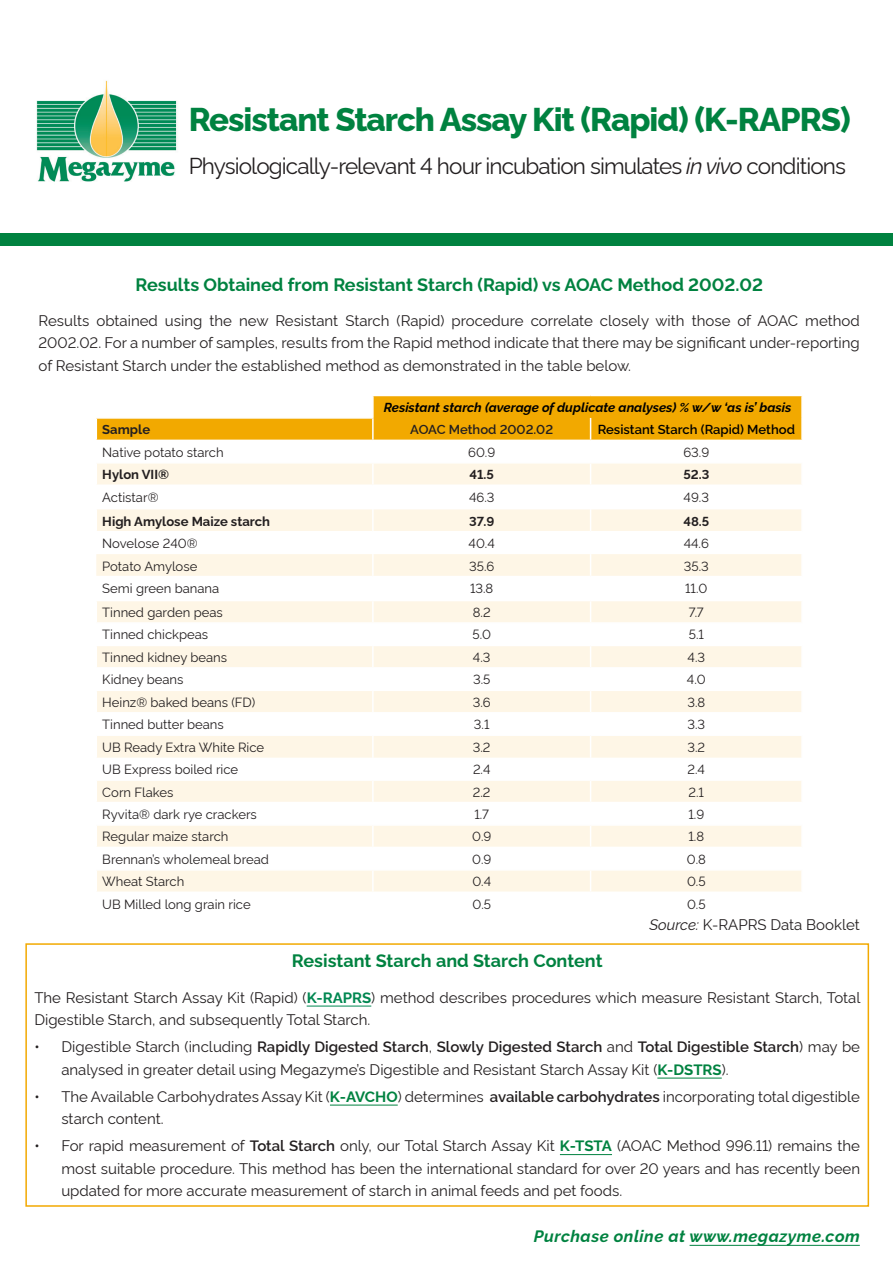
<style>
.page{position:relative;width:893px;height:1263px;background:#fff}
.page>*{position:absolute;margin:0;border:0;box-sizing:border-box;transform-origin:0 0}
.Flyer_Title_-_Docume{font:800 33px "Rawline";letter-spacing:-.03em;color:#008240}
.Flyer_Byline{font:22.5px "Rawline";letter-spacing:-.04em;color:#231f20}
.t1{font:700 18px "Rawline";color:#008240}
.t2{font:italic 700 16.5px "Rawline";letter-spacing:.03em;color:#008240}
.t3{font:15px/22.5px "Rawline";color:#231f20}
.t4{font:13.05px "Rawline";color:#231f20}
.t5{font:italic 700 13.05px "Rawline";color:#000}
.t6{font:700 13.05px "Rawline";color:#231f20}
.t7{font:600 13.05px "Rawline";color:#000}
.t8{font:600 13.05px "Rawline";color:#231f20}
.s1{font-style:italic}
.s2{font-weight:700;color:#008751}
.s3{font-weight:600}
.s4{font-weight:700;color:#008240}
</style>
<div class="page">
<svg style="left:96px;top:395px;width:706px;height:497px"></svg>
<div style="left:0;top:233px;width:893px;height:13px;background:#008240"></div>
<hr style="left:690px;top:1245px;width:170px;height:1px;background:#008240">
<hr style="left:307px;top:1006px;width:64px;height:1px;background:#008751">
<hr style="left:657px;top:1078px;width:65px;height:1px;background:#008240">
<hr style="left:330px;top:1105px;width:68px;height:1px;background:#008240">
<hr style="left:560px;top:1154px;width:52px;height:1px;background:#008240">
<div style="left:25px;top:943px;width:844px;height:264px;border:2px solid #f2a900"></div>
<img style="left:36px;top:80px;width:141px;height:102px">
<p class="Flyer_Title_-_Docume" style="left:189px;top:94px;width:664px">Resistant Starch Assay Kit (Rapid) (K-RAPRS)</p>
<p class="Flyer_Byline" style="left:189px;top:149px;width:659px">Physiologically-relevant 4 hour incubation simulates <span class="s1">in vivo</span> conditions</p>
<p class="t1" style="left:135px;top:271px;width:629px">Results Obtained from Resistant Starch (Rapid) vs AOAC Method 2002.02</p>
<p class="t3" style="left:39px;top:308px;width:823px;text-align:justify">Results obtained using the new Resistant Starch (Rapid) procedure correlate closely with those of AOAC method 2002.02. For a number of samples, results from the Rapid method indicate that there may be significant under-reporting of Resistant Starch under the established method as demonstrated in the table below.</p>
<p class="t5" style="left:384px;top:397px;width:409px">Resistant starch (average of duplicate analyses) % w/w ‘as is’ basis</p>
<p class="t6" style="left:102px;top:420px;width:49px">Sample</p>
<p class="t8" style="left:410px;top:420px;width:144px">AOAC Method 2002.02</p>
<p class="t7" style="left:598px;top:420px;width:199px">Resistant Starch (Rapid) Method</p>
<p class="t4" style="left:102px;top:442px;width:123px">Native potato starch</p>
<p class="t4" style="left:468px;top:442px;width:29px">60.9</p>
<p class="t4" style="left:683px;top:442px;width:27px">63.9</p>
<p class="t6" style="left:102px;top:464px;width:68px">Hylon VII®</p>
<p class="t6" style="left:469px;top:464px;width:26px">41.5</p>
<p class="t6" style="left:683px;top:464px;width:27px">52.3</p>
<p class="t4" style="left:102px;top:487px;width:58px">Actistar®</p>
<p class="t4" style="left:469px;top:487px;width:27px">46.3</p>
<p class="t4" style="left:684px;top:487px;width:27px">49.3</p>
<p class="t6" style="left:102px;top:511px;width:169px">High Amylose Maize starch</p>
<p class="t6" style="left:469px;top:511px;width:27px">37.9</p>
<p class="t6" style="left:683px;top:511px;width:27px">48.5</p>
<p class="t4" style="left:102px;top:533px;width:97px">Novelose 240®</p>
<p class="t4" style="left:469px;top:533px;width:28px">40.4</p>
<p class="t4" style="left:684px;top:533px;width:27px">44.6</p>
<p class="t4" style="left:102px;top:556px;width:97px">Potato Amylose</p>
<p class="t4" style="left:469px;top:556px;width:27px">35.6</p>
<p class="t4" style="left:684px;top:556px;width:26px">35.3</p>
<p class="t4" style="left:102px;top:578px;width:119px">Semi green banana</p>
<p class="t4" style="left:470px;top:578px;width:25px">13.8</p>
<p class="t4" style="left:685px;top:578px;width:24px">11.0</p>
<p class="t4" style="left:102px;top:602px;width:122px">Tinned garden peas</p>
<p class="t4" style="left:473px;top:602px;width:19px">8.2</p>
<p class="t4" style="left:689px;top:602px;width:16px">7.7</p>
<p class="t4" style="left:102px;top:624px;width:107px">Tinned chickpeas</p>
<p class="t4" style="left:472px;top:624px;width:20px">5.0</p>
<p class="t4" style="left:689px;top:624px;width:17px">5.1</p>
<p class="t4" style="left:102px;top:647px;width:126px">Tinned kidney beans</p>
<p class="t4" style="left:473px;top:647px;width:19px">4.3</p>
<p class="t4" style="left:688px;top:647px;width:19px">4.3</p>
<p class="t4" style="left:102px;top:669px;width:83px">Kidney beans</p>
<p class="t4" style="left:473px;top:669px;width:19px">3.5</p>
<p class="t4" style="left:687px;top:669px;width:20px">4.0</p>
<p class="t4" style="left:102px;top:692px;width:154px">Heinz® baked beans (FD)</p>
<p class="t4" style="left:473px;top:692px;width:19px">3.6</p>
<p class="t4" style="left:687px;top:692px;width:19px">3.8</p>
<p class="t4" style="left:102px;top:714px;width:123px">Tinned butter beans</p>
<p class="t4" style="left:474px;top:714px;width:17px">3.1</p>
<p class="t4" style="left:687px;top:714px;width:19px">3.3</p>
<p class="t4" style="left:102px;top:737px;width:163px">UB Ready Extra White Rice</p>
<p class="t4" style="left:473px;top:737px;width:19px">3.2</p>
<p class="t4" style="left:687px;top:737px;width:19px">3.2</p>
<p class="t4" style="left:102px;top:759px;width:137px">UB Express boiled rice</p>
<p class="t4" style="left:473px;top:759px;width:19px">2.4</p>
<p class="t4" style="left:688px;top:759px;width:19px">2.4</p>
<p class="t4" style="left:102px;top:782px;width:73px">Corn Flakes</p>
<p class="t4" style="left:473px;top:782px;width:19px">2.2</p>
<p class="t4" style="left:689px;top:782px;width:17px">2.1</p>
<p class="t4" style="left:102px;top:804px;width:156px">Ryvita® dark rye crackers</p>
<p class="t4" style="left:475px;top:804px;width:16px">1.7</p>
<p class="t4" style="left:688px;top:804px;width:17px">1.9</p>
<p class="t4" style="left:102px;top:826px;width:128px">Regular maize starch</p>
<p class="t4" style="left:472px;top:826px;width:21px">0.9</p>
<p class="t4" style="left:688px;top:826px;width:17px">1.8</p>
<p class="t4" style="left:102px;top:849px;width:168px">Brennan’s wholemeal bread</p>
<p class="t4" style="left:472px;top:849px;width:21px">0.9</p>
<p class="t4" style="left:687px;top:849px;width:21px">0.8</p>
<p class="t4" style="left:102px;top:871px;width:84px">Wheat Starch</p>
<p class="t4" style="left:472px;top:871px;width:20px">0.4</p>
<p class="t4" style="left:687px;top:871px;width:20px">0.5</p>
<p class="t4" style="left:102px;top:894px;width:150px">UB Milled long grain rice</p>
<p class="t4" style="left:472px;top:894px;width:20px">0.5</p>
<p class="t4" style="left:687px;top:894px;width:20px">0.5</p>
<p class="t3" style="left:649px;top:911px;width:212px"><span class="s1">Source:</span> K-RAPRS Data Booklet</p>
<p class="t1" style="left:292px;top:946px;width:312px">Resistant Starch and Starch Content</p>
<p class="t3" style="left:34px;top:984px;width:828px">The Resistant Starch Assay Kit (Rapid) (<span class="s2">K-RAPRS</span>) method describes procedures which measure Resistant Starch, Total<br>Digestible Starch, and subsequently Total Starch.</p>
<p class="t3" style="left:61px;top:1034px;width:800px;text-indent:-27px">• Digestible Starch (including <span class="s3">Rapidly Digested Starch</span>, <span class="s3">Slowly Digested Starch</span> and <span class="s3">Total Digestible Starch</span>) may be analysed in greater detail using Megazyme’s Digestible and Resistant Starch Assay Kit (<span class="s4">K-DSTRS</span>).</p>
<p class="t3" style="left:61px;top:1083px;width:800px;text-indent:-27px">• The Available Carbohydrates Assay Kit (<span class="s4">K-AVCHO</span>) determines <span class="s3">available carbohydrates</span> incorporating total digestible starch content.</p>
<p class="t3" style="left:61px;top:1133px;width:800px;text-align:justify;text-indent:-27px">• For rapid measurement of <span class="s3">Total Starch</span> only, our Total Starch Assay Kit <span class="s4">K-TSTA</span> (AOAC Method 996.11) remains the most suitable procedure. This method has been the international standard for over 20 years and has recently been updated for more accurate measurement of starch in animal feeds and pet foods.</p>
<p class="t2" style="left:534px;top:1223px;width:328px">Purchase online at www.megazyme.com</p>
</div>
